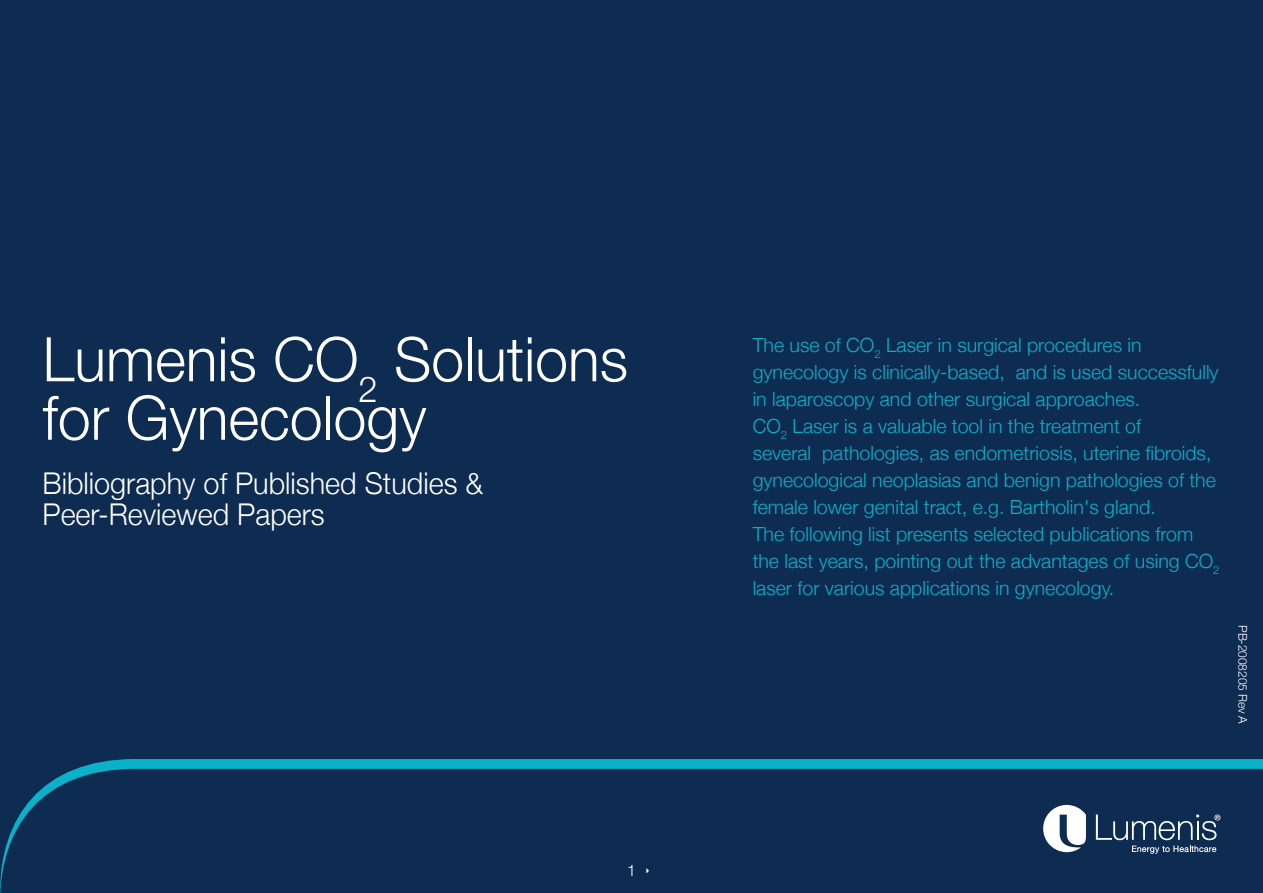
<style>
.page{position:relative;width:1263px;height:893px;background:#0e2b51}
.page>*{position:absolute;margin:0;border:0;box-sizing:border-box;transform-origin:0 0}
.t1{font:300 61.5px/58.5px "Helvetica Neue";color:#fff;scale:.96 1}
.t2{font:300 30px/31.5px "Helvetica Neue";color:#fff;scale:.96 1}
.t3{font:300 19.5px/27px "Helvetica Neue";color:#0ab1c8}
.t4{font:300 15.75px "Helvetica Neue";color:#fff}
.t5{font:300 12px "Helvetica Neue";letter-spacing:-.01em;color:#fff}
</style>
<div class="page">
<svg style="left:0;top:759px;width:1263px;height:134px"></svg>
<svg style="left:1132px;top:846px;width:84px;height:8px"></svg>
<svg style="left:1096px;top:814px;width:124px;height:26px"></svg>
<svg style="left:1040px;top:805px;width:46px;height:47px"></svg>
<svg style="left:646px;top:868px;width:3px;height:5px"></svg>
<h1 class="t1" style="left:43px;top:326px;width:611px">Lumenis CO<sub>2</sub> Solutions for Gynecology</h1>
<h2 class="t2" style="left:43px;top:465px;width:460px">Bibliography of Published Studies &amp;<br>Peer-Reviewed Papers</h2>
<p class="t4" style="left:627px;top:858px;width:10px">1</p>
<p class="t3" style="left:753px;top:330px;width:468px">The use of CO<sub>2</sub> Laser in surgical procedures in gynecology is clinically-based, and is used successfully in laparoscopy and other surgical approaches.<br>CO<sub>2</sub> Laser is a valuable tool in the treatment of<br>several pathologies, as endometriosis, uterine fibroids, gynecological neoplasias and benign pathologies of the female lower genital tract, e.g. Bartholin's gland.<br>The following list presents selected publications from the last years, pointing out the advantages of using CO<sub>2 </sub>laser for various applications in gynecology.</p>
<p class="t5" style="left:1252px;top:625px;width:100px;rotate:90deg">PB-2008205 Rev A</p>
</div>
